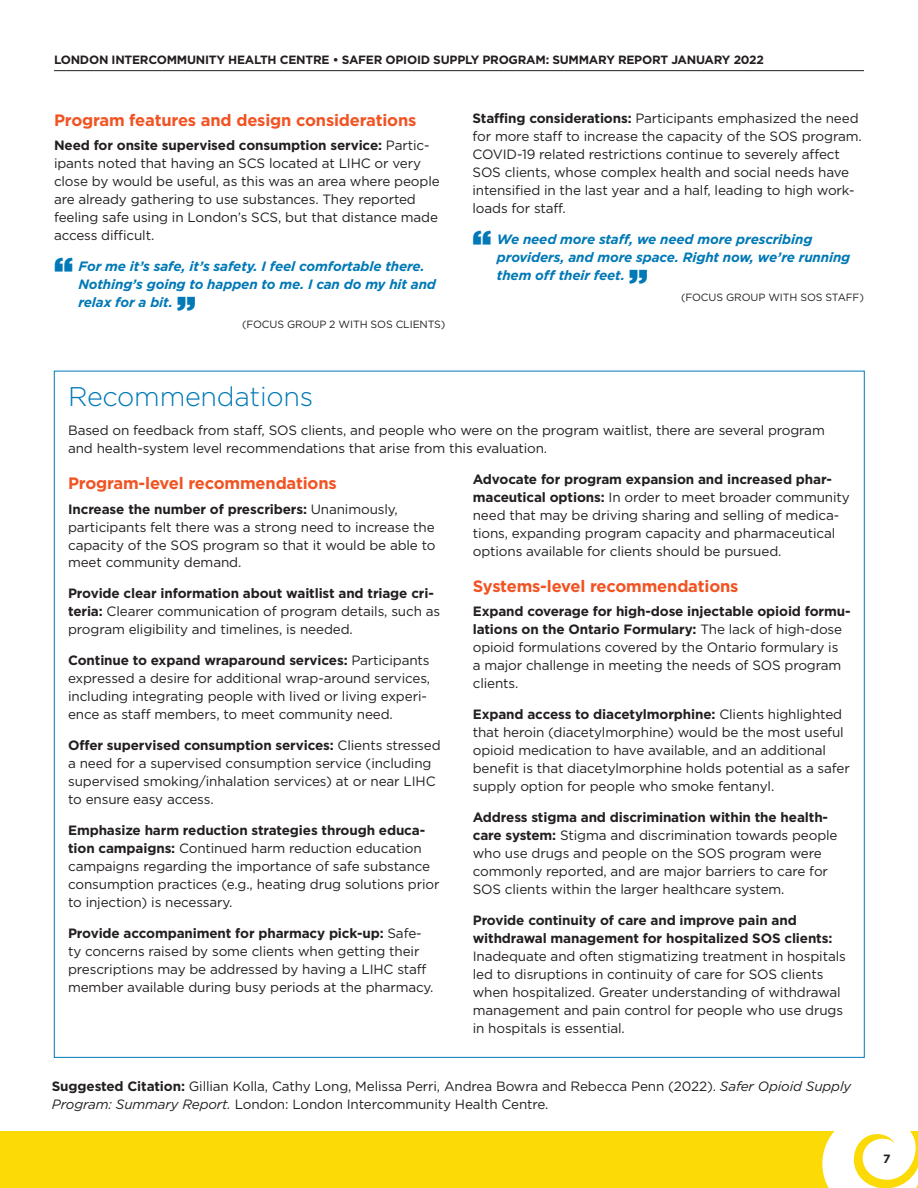
<style>
.page{position:relative;width:918px;height:1188px;background:#fff}
.page>*{position:absolute;margin:0;border:0;box-sizing:border-box;transform-origin:0 0}
.t1{font:900 34.5px "Gotham";color:#0079b6}
.t2{font:300 27px "Gotham";letter-spacing:-.01em;color:#0079b6}
.t3{font:700 16.5px "Gotham";letter-spacing:-.01em;color:#f15322}
.t4{font:13.5px/18px "Gotham";letter-spacing:-.01em;color:#231f20}
.t5{font:italic 700 13.5px/18px "Gotham";letter-spacing:-.01em;color:#0079b6}
.t6{font:700 13.5px/18px "Gotham";letter-spacing:-.01em;color:#231f20}
.t7{font:700 12px "Gotham";letter-spacing:-.02em;color:#231f20}
.t8{font:10.5px "Gotham";letter-spacing:-.01em;color:#231f20}
.s1{font-weight:700}
.s2{font-style:italic}
</style>
<div class="page">
<hr style="left:54px;top:70px;width:810px;height:1px;background:#231f20">
<div style="left:0;top:1131px;width:918px;height:57px;background:#fbda05"></div>
<svg style="left:822px;top:1131px;width:96px;height:57px"></svg>
<p class="t7" style="left:54px;top:51px;width:712px">LONDON INTERCOMMUNITY HEALTH CENTRE • SAFER OPIOID SUPPLY PROGRAM: SUMMARY REPORT JANUARY 2022</p>
<p class="t3" style="left:54px;top:109px;width:364px">Program features and design considerations</p>
<p class="t4" style="left:54px;top:136px;width:387px"><span class="s1">Need for onsite supervised consumption service:</span> Partic&shy;ipants noted that having an SCS located at LIHC or very close by would be useful, as this was an area where people are already gathering to use substances. They reported feeling safe using in London’s SCS, but that distance made access difficult.</p>
<h1 class="t1" style="left:54px;top:245px;width:21px">“</h1>
<p class="t5" style="left:78px;top:258px;width:359px">For me it’s safe, it’s safety. I feel comfortable there.<br>Nothing’s going to happen to me. I can do my hit and relax for a bit.</p>
<h1 class="t1" style="left:177px;top:284px;width:21px">”</h1>
<p class="t8" style="left:242px;top:318px;width:205px">(FOCUS GROUP 2 WITH SOS CLIENTS)</p>
<p class="t4" style="left:472px;top:109px;width:391px"><span class="s1">Staffing considerations:</span> Participants emphasized the need for more staff to increase the capacity of the SOS program.<br>COVID-19 related restrictions continue to severely affect SOS clients, whose complex health and social needs have intensified in the last year and a half, leading to high work&shy;loads for staff.</p>
<h1 class="t1" style="left:472px;top:218px;width:21px">“</h1>
<p class="t5" style="left:497px;top:230px;width:355px">We need more staff, we need more prescribing providers, and more space. Right now, we’re running them off their feet.</p>
<h1 class="t1" style="left:629px;top:257px;width:21px">”</h1>
<p class="t8" style="left:681px;top:291px;width:184px">(FOCUS GROUP WITH SOS STAFF)</p>
<h2 class="t2" style="left:68px;top:380px;width:247px">Recommendations</h2>
<p class="t4" style="left:68px;top:421px;width:758px">Based on feedback from staff, SOS clients, and people who were on the program waitlist, there are several program and health-system level recommendations that arise from this evaluation.</p>
<p class="t3" style="left:68px;top:472px;width:270px">Program-level recommendations</p>
<p class="t4" style="left:68px;top:499px;width:369px"><span class="s1">Increase the number of prescribers:</span> Unanimously, participants felt there was a strong need to increase the capacity of the SOS program so that it would be able to meet community demand.</p>
<p class="t4" style="left:68px;top:584px;width:374px"><span class="s1">Provide clear information about waitlist and triage cri&shy;teria:</span> Clearer communication of program details, such as program eligibility and timelines, is needed.</p>
<p class="t4" style="left:68px;top:651px;width:364px"><span class="s1">Continue to expand wraparound services:</span> Participants expressed a desire for additional wrap-around services, including integrating people with lived or living experi&shy;ence as staff members, to meet community need.</p>
<p class="t4" style="left:68px;top:736px;width:374px"><span class="s1">Offer supervised consumption services:</span> Clients stressed a need for a supervised consumption service (including supervised smoking/inhalation services) at or near LIHC to ensure easy access.</p>
<p class="t4" style="left:68px;top:821px;width:373px"><span class="s1">Emphasize harm reduction strategies through educa&shy;tion campaigns:</span> Continued harm reduction education campaigns regarding the importance of safe substance consumption practices (e.g., heating drug solutions prior to injection) is necessary.</p>
<p class="t4" style="left:68px;top:924px;width:367px"><span class="s1">Provide accompaniment for pharmacy pick-up:</span> Safe&shy;ty concerns raised by some clients when getting their prescriptions may be addressed by having a LIHC staff member available during busy periods at the pharmacy.</p>
<p class="t4" style="left:473px;top:470px;width:378px"><span class="s1">Advocate for program expansion and increased phar&shy;maceutical options:</span> In order to meet broader community need that may be driving sharing and selling of medica&shy;tions, expanding program capacity and pharmaceutical options available for clients should be pursued.</p>
<p class="t3" style="left:473px;top:575px;width:267px">Systems-level recommendations</p>
<p class="t4" style="left:473px;top:602px;width:379px"><span class="s1">Expand coverage for high-dose injectable opioid formu&shy;lations on the Ontario Formulary:</span> The lack of high-dose opioid formulations covered by the Ontario formulary is<br>a major challenge in meeting the needs of SOS program clients.</p>
<p class="t4" style="left:473px;top:705px;width:379px"><span class="s1">Expand access to diacetylmorphine:</span> Clients highlighted that heroin (diacetylmorphine) would be the most useful opioid medication to have available, and an additional benefit is that diacetylmorphine holds potential as a safer supply option for people who smoke fentanyl.</p>
<p class="t4" style="left:473px;top:808px;width:366px"><span class="s1">Address stigma and discrimination within the health&shy;care system:</span> Stigma and discrimination towards people who use drugs and people on the SOS program were commonly reported, and are major barriers to care for SOS clients within the larger healthcare system.</p>
<p class="t6" style="left:473px;top:911px;width:361px">Provide continuity of care and improve pain and withdrawal management for hospitalized SOS clients:</p>
<p class="t4" style="left:473px;top:947px;width:375px">Inadequate and often stigmatizing treatment in hospitals led to disruptions in continuity of care for SOS clients when hospitalized. Greater understanding of withdrawal management and pain control for people who use drugs in hospitals is essential.</p>
<p class="t4" style="left:52px;top:1077px;width:801px"><span class="s1">Suggested Citation:</span> Gillian Kolla, Cathy Long, Melissa Perri, Andrea Bowra and Rebecca Penn (2022). <span class="s2">Safer Opioid Supply<br>Program: Summary Report.</span> London: London Intercommunity Health Centre.</p>
<p class="t7" style="left:883px;top:1151px;width:9px">7</p>
</div>
